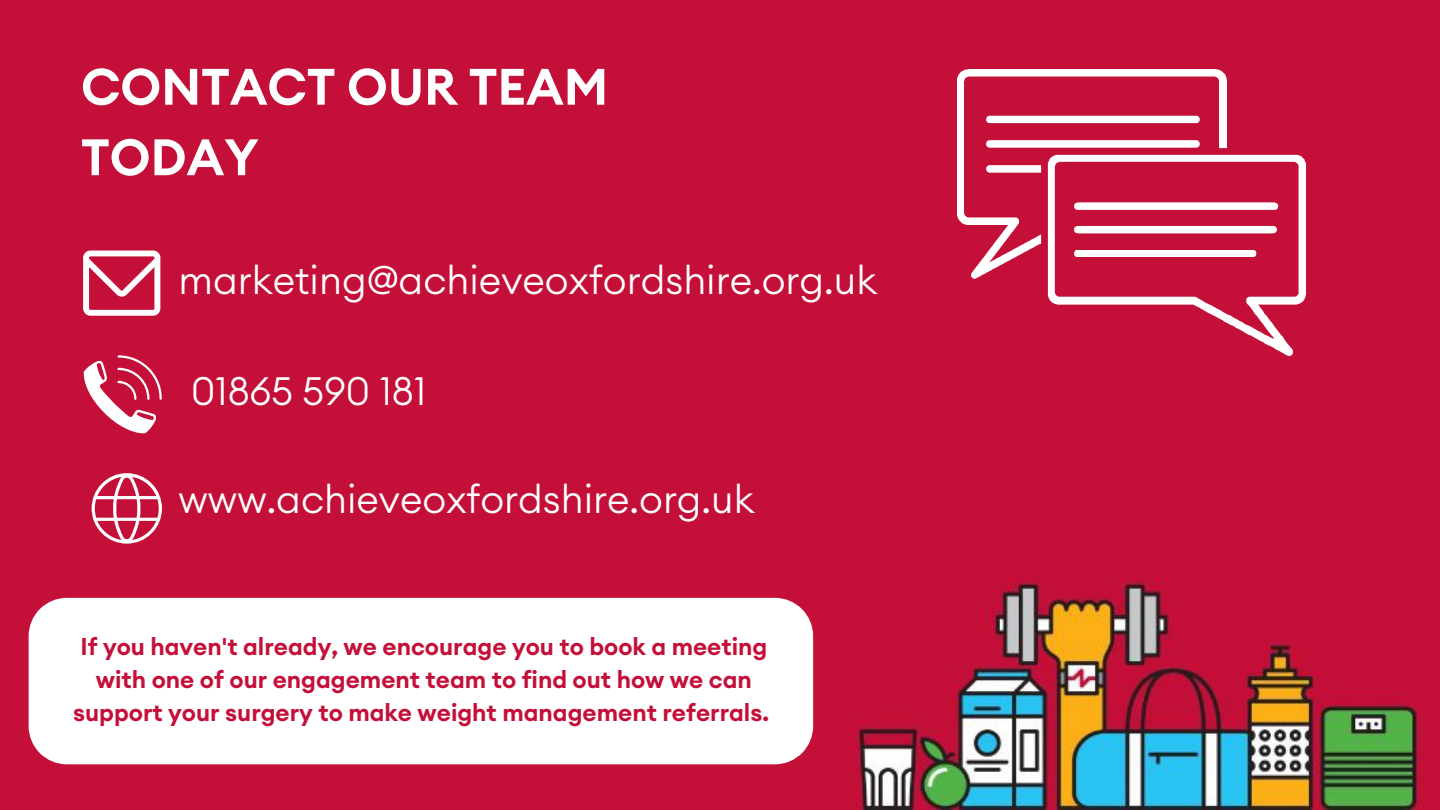
<style>
.page{position:relative;width:1440px;height:810px;background:#c40f39}
.page>*{position:absolute;margin:0;border:0;box-sizing:border-box;transform-origin:0 0}
.t1{font:600 50.5px/70.5px "Euclid Circular A";color:#fff}
.t2{font:300 39.1px "Euclid Circular A";color:#fff}
.t3{font:600 24px/33px "Euclid Circular A";color:#c40f39;text-align:center}
</style>
<div class="page">
<img style="left:629px;top:578px;width:800px;height:232px">
<img style="left:957px;top:70px;width:349px;height:285px">
<svg style="left:92px;top:473px;width:70px;height:71px"></svg>
<svg style="left:83px;top:355px;width:79px;height:78px"></svg>
<svg style="left:83px;top:251px;width:77px;height:65px"></svg>
<div style="left:29px;top:598px;width:784px;height:166px;background:#fff"></div>
<h1 class="t1" style="left:81px;top:54px;width:529px">CONTACT OUR TEAM<br>TODAY</h1>
<h2 class="t2" style="left:179px;top:263px;width:700px">marketing@achieveoxfordshire.org.uk</h2>
<h2 class="t2" style="left:191px;top:373px;width:237px">01865 590 181</h2>
<h2 class="t2" style="left:179px;top:481px;width:577px">www.achieveoxfordshire.org.uk</h2>
<p class="t3" style="left:73px;top:631px;width:697px">If you haven't already, we encourage you to book a meeting with one of our engagement team to find out how we can support your surgery to make weight management referrals.</p>
</div>
